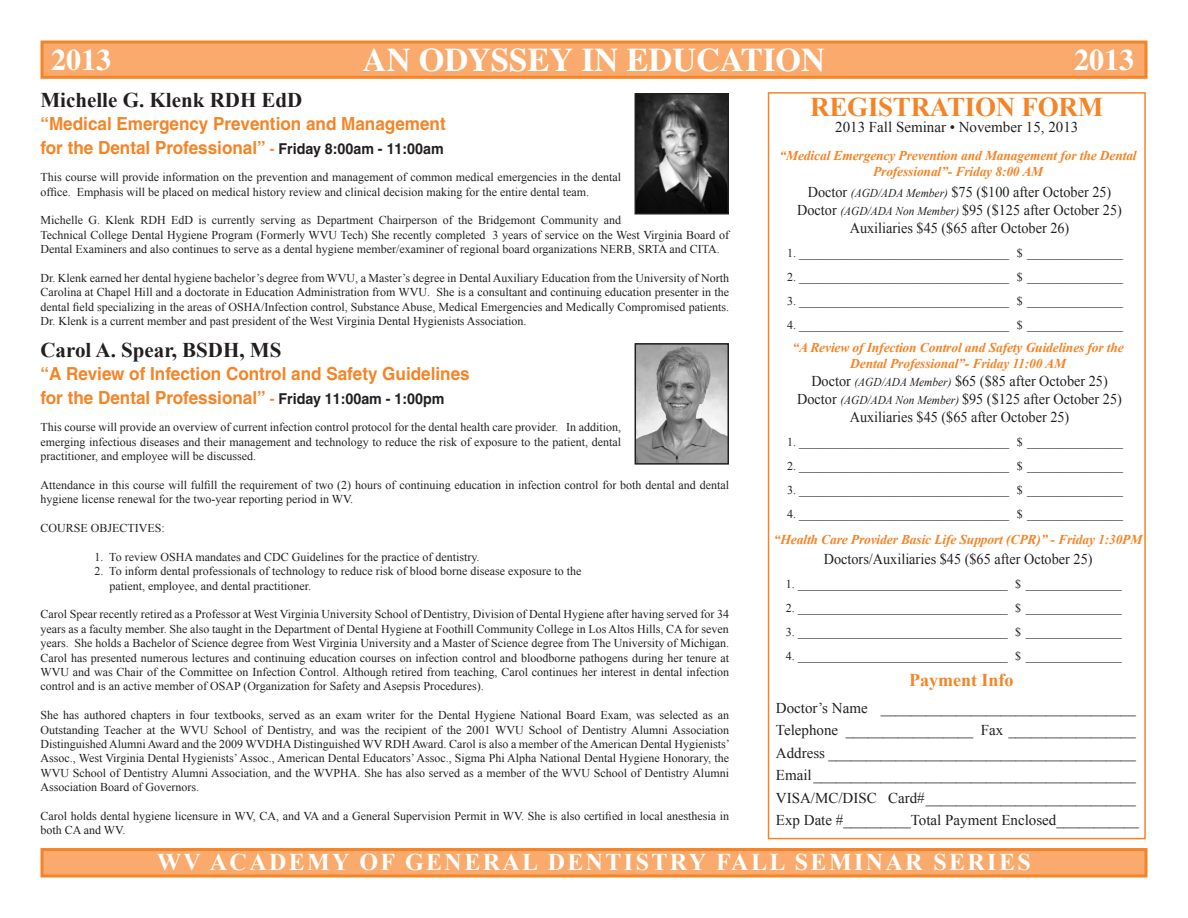
<style>
.page{position:relative;width:1188px;height:918px;background:#fff}
.page>*{position:absolute;margin:0;border:0;box-sizing:border-box;transform-origin:0 0}
.t1{font:700 33px "Times";color:#fff}
.t2{font:700 30px "Times";color:#fff}
.t3{font:700 27px "Times New Roman";letter-spacing:-.01em;color:#f58427}
.t4{font:700 24px "Times New Roman";letter-spacing:.1em;color:#fff}
.t5{font:700 21px "Times New Roman";color:#231f20}
.t6{font:700 18px "Helvetica";color:#f58427;scale:.95 1}
.t7{font:700 18px "Times New Roman";color:#f58427}
.t8{font:15px "Times New Roman";color:#231f20}
.t9{font:15px "Times New Roman";color:#231f20;scale:.95 1}
.t10{font:italic 700 13.5px/16.2px "Times New Roman";letter-spacing:-.01em;color:#f58427;text-align:center}
.t11{font:12px/14.4px "Times New Roman";color:#231f20}
.s1{font-size:15px}
.s2{font-size:15px;color:#231f20}
.s3{font-style:italic;font-size:12px}
</style>
<div class="page">
<div style="left:40px;top:848px;width:1108px;height:30px;background:#f9aa6c;border:3px solid #f58427"></div>
<div style="left:40px;top:40px;width:1108px;height:39px;background:#f9aa6c;border:3px solid #f58427"></div>
<img style="left:638px;top:96px;width:88px;height:115px">
<div style="left:635px;top:93px;width:94px;height:121px;border:2px solid #231f20"></div>
<div style="left:768px;top:92px;width:378px;height:747px;border:2px solid #f58427"></div>
<img style="left:638px;top:346px;width:88px;height:116px">
<div style="left:635px;top:343px;width:94px;height:122px;border:2px solid #231f20"></div>
<p class="t2" style="left:51px;top:42px;width:61px">2013</p>
<p class="t1" style="left:363px;top:40px;width:464px">AN ODYSSEY IN EDUCATION</p>
<p class="t2" style="left:1074px;top:42px;width:61px">2013</p>
<p class="t5" style="left:40px;top:86px;width:263px">Michelle G. Klenk RDH EdD</p>
<p class="t6" style="left:40px;top:113px;width:428px">“Medical Emergency Prevention and Management</p>
<p class="t6" style="left:40px;top:137px;width:426px">for the Dental Professional” <span class="s1">-</span> <span class="s2">Friday 8:00am - 11:00am</span></p>
<p class="t11" style="left:40px;top:170px;width:582px">This course will provide information on the prevention and management of common medical emergencies in the dental office. Emphasis will be placed on medical history review and clinical decision making for the entire dental team.</p>
<p class="t11" style="left:40px;top:213px;width:690px">Michelle G. Klenk RDH EdD is currently serving as Department Chairperson of the Bridgemont Community and<br>Technical College Dental Hygiene Program (Formerly WVU Tech) She recently completed 3 years of service on the West Virginia Board of<br>Dental Examiners and also continues to serve as a dental hygiene member/examiner of regional board organizations NERB, SRTA and CITA.</p>
<p class="t11" style="left:40px;top:271px;width:690px;text-align:justify">Dr. Klenk earned her dental hygiene bachelor’s degree from WVU, a Master’s degree in Dental Auxiliary Education from the University of North Carolina at Chapel Hill and a doctorate in Education Administration from WVU. She is a consultant and continuing education presenter in the dental field specializing in the areas of OSHA/Infection control, Substance Abuse, Medical Emergencies and Medically Compromised patients.<br>Dr. Klenk is a current member and past president of the West Virginia Dental Hygienists Association.</p>
<p class="t5" style="left:40px;top:336px;width:242px">Carol A. Spear, BSDH, MS</p>
<p class="t6" style="left:40px;top:363px;width:453px">“A Review of Infection Control and Safety Guidelines</p>
<p class="t6" style="left:40px;top:387px;width:427px">for the Dental Professional” <span class="s1">-</span> <span class="s2">Friday 11:00am - 1:00pm</span></p>
<p class="t11" style="left:40px;top:420px;width:582px;text-align:justify">This course will provide an overview of current infection control protocol for the dental health care provider. In addition, emerging infectious diseases and their management and technology to reduce the risk of exposure to the patient, dental practitioner, and employee will be discussed.</p>
<p class="t11" style="left:40px;top:477px;width:690px">Attendance in this course will fulfill the requirement of two (2) hours of continuing education in infection control for both dental and dental hygiene license renewal for the two-year reporting period in WV.</p>
<p class="t11" style="left:40px;top:521px;width:126px">COURSE OBJECTIVES:</p>
<p class="t11" style="left:94px;top:549px;width:387px">1. To review OSHA mandates and CDC Guidelines for the practice of dentistry.</p>
<p class="t11" style="left:94px;top:564px;width:488px">2. To inform dental professionals of technology to reduce risk of blood borne disease exposure to the</p>
<p class="t11" style="left:110px;top:578px;width:203px">patient, employee, and dental practitioner.</p>
<p class="t11" style="left:40px;top:607px;width:690px;text-align:justify">Carol Spear recently retired as a Professor at West Virginia University School of Dentistry, Division of Dental Hygiene after having served for 34 years as a faculty member. She also taught in the Department of Dental Hygiene at Foothill Community College in Los Altos Hills, CA for seven years. She holds a Bachelor of Science degree from West Virginia University and a Master of Science degree from The University of Michigan.<br>Carol has presented numerous lectures and continuing education courses on infection control and bloodborne pathogens during her tenure at WVU and was Chair of the Committee on Infection Control. Although retired from teaching, Carol continues her interest in dental infection control and is an active member of OSAP (Organization for Safety and Asepsis Procedures).</p>
<p class="t11" style="left:40px;top:708px;width:691px;text-align:justify">She has authored chapters in four textbooks, served as an exam writer for the Dental Hygiene National Board Exam, was selected as an Outstanding Teacher at the WVU School of Dentistry, and was the recipient of the 2001 WVU School of Dentistry Alumni Association Distinguished Alumni Award and the 2009 WVDHA Distinguished WV RDH Award. Carol is also a member of the American Dental Hygienists’ Assoc., West Virginia Dental Hygienists’ Assoc., American Dental Educators’ Assoc., Sigma Phi Alpha National Dental Hygiene Honorary, the WVU School of Dentistry Alumni Association, and the WVPHA. She has also served as a member of the WVU School of Dentistry Alumni Association Board of Governors.</p>
<p class="t11" style="left:40px;top:809px;width:690px">Carol holds dental hygiene licensure in WV, CA, and VA and a General Supervision Permit in WV. She is also certified in local anesthesia in both CA and WV.</p>
<p class="t3" style="left:810px;top:88px;width:294px">REGISTRATION FORM</p>
<p class="t8" style="left:835px;top:117px;width:245px">2013 Fall Seminar • November 15, 2013</p>
<p class="t10" style="left:780px;top:147px;width:359px">“Medical Emergency Prevention and Management for the Dental<br>Professional”- Friday 8:00 AM</p>
<p class="t9" style="left:808px;top:182px;width:321px">Doctor <span class="s3">(AGD/ADA Member)</span> $75 ($100 after October 25)</p>
<p class="t9" style="left:797px;top:200px;width:343px">Doctor <span class="s3">(AGD/ADA Non Member)</span> $95 ($125 after October 25)</p>
<p class="t9" style="left:850px;top:218px;width:233px">Auxiliaries $45 ($65 after October 26)</p>
<p class="t11" style="left:787px;top:246px;width:337px">1. ___________________________________ $ ________________</p>
<p class="t11" style="left:787px;top:270px;width:337px">2. ___________________________________ $ ________________</p>
<p class="t11" style="left:787px;top:294px;width:337px">3. ___________________________________ $ ________________</p>
<p class="t11" style="left:787px;top:318px;width:337px">4. ___________________________________ $ ________________</p>
<p class="t10" style="left:792px;top:339px;width:333px">“A Review of Infection Control and Safety Guidelines for the</p>
<p class="t10" style="left:850px;top:355px;width:217px">Dental Professional”- Friday 11:00 AM</p>
<p class="t9" style="left:811px;top:370px;width:314px">Doctor <span class="s3">(AGD/ADA Member)</span> $65 ($85 after October 25)</p>
<p class="t9" style="left:797px;top:388px;width:343px">Doctor <span class="s3">(AGD/ADA Non Member)</span> $95 ($125 after October 25)</p>
<p class="t9" style="left:850px;top:406px;width:233px">Auxiliaries $45 ($65 after October 25)</p>
<p class="t11" style="left:787px;top:434px;width:337px">1. ___________________________________ $ ________________</p>
<p class="t11" style="left:787px;top:458px;width:337px">2. ___________________________________ $ ________________</p>
<p class="t11" style="left:787px;top:482px;width:337px">3. ___________________________________ $ ________________</p>
<p class="t11" style="left:787px;top:506px;width:337px">4. ___________________________________ $ ________________</p>
<p class="t10" style="left:774px;top:531px;width:370px">“Health Care Provider Basic Life Support (CPR)” - Friday 1:30PM</p>
<p class="t9" style="left:824px;top:548px;width:284px">Doctors/Auxiliaries $45 ($65 after October 25)</p>
<p class="t11" style="left:786px;top:576px;width:337px">1. ___________________________________ $ ________________</p>
<p class="t11" style="left:786px;top:600px;width:337px">2. ___________________________________ $ ________________</p>
<p class="t11" style="left:786px;top:624px;width:337px">3. ___________________________________ $ ________________</p>
<p class="t11" style="left:786px;top:648px;width:337px">4. ___________________________________ $ ________________</p>
<p class="t7" style="left:909px;top:667px;width:106px">Payment Info</p>
<p class="t8" style="left:776px;top:698px;width:361px">Doctor’s Name __________________________________</p>
<p class="t8" style="left:776px;top:720px;width:362px">Telephone _________________ Fax _________________</p>
<p class="t8" style="left:776px;top:743px;width:362px">Address _________________________________________</p>
<p class="t8" style="left:776px;top:765px;width:362px">Email___________________________________________</p>
<p class="t8" style="left:776px;top:788px;width:362px">VISA/MC/DISC Card#____________________________</p>
<p class="t8" style="left:776px;top:810px;width:365px">Exp Date #_________Total Payment Enclosed___________</p>
<p class="t4" style="left:157px;top:845px;width:875px">WV ACADEMY OF GENERAL DENTISTRY FALL SEMINAR SERIES</p>
</div>
